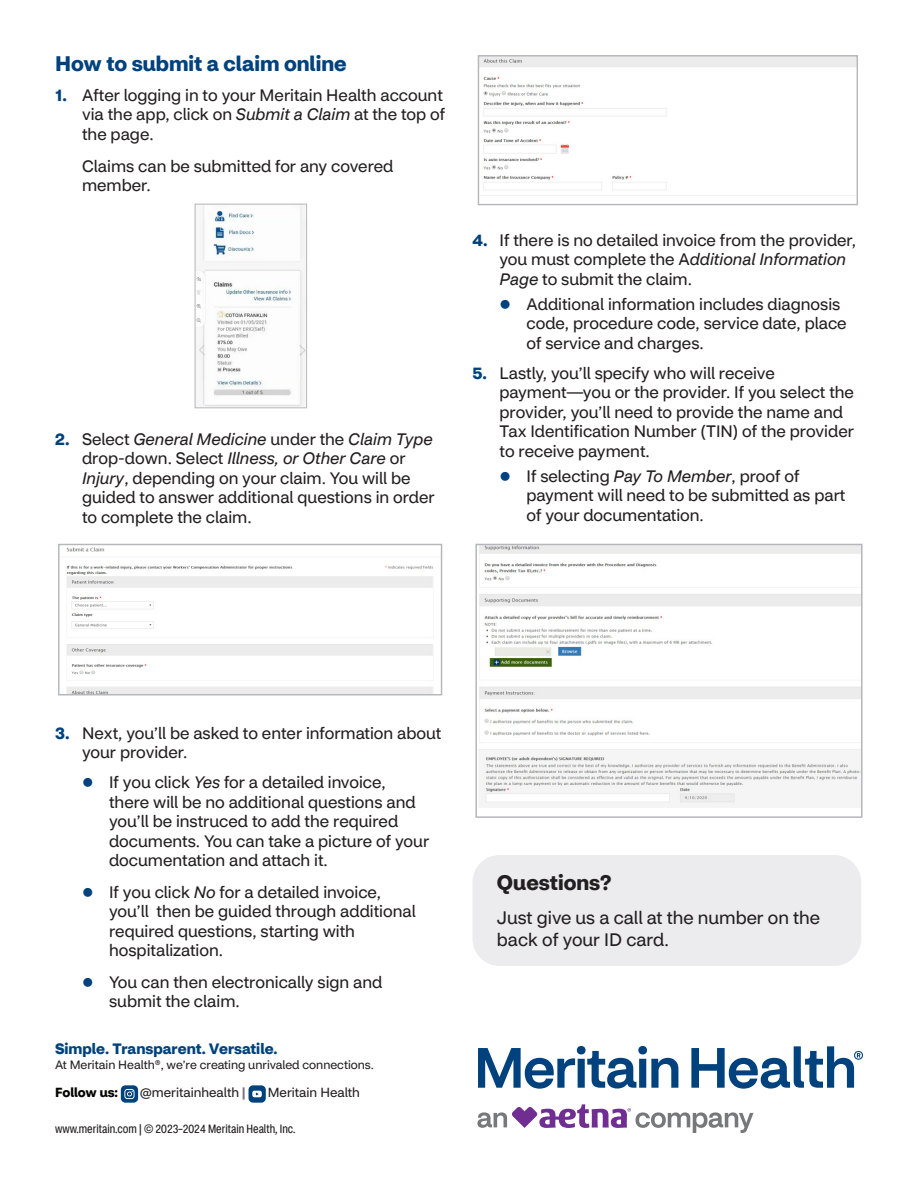
<style>
.page{position:relative;width:918px;height:1188px;background:#fff}
.page>*{position:absolute;margin:0;border:0;box-sizing:border-box;transform-origin:0 0}
.Bullet_-_Gold_Square{font:700 21px "CVS Health Sans";color:#00427d}
.Bullet_-_Gold_Square-2{font:700 21px "CVS Health Sans";color:#231f20}
.Bullet_-_Gold_Square-3{font:18px/21.6px "CVS Health Sans";color:#231f20}
.Bullet_-_Gold_Square-4{font:16.5px/19.5px "CVS Health Sans";color:#231f20}
.t1{font:700 15px "CVS Health Sans";color:#00427d}
.t2{font:13.05px "CVS Health Sans";color:#231f20}
.t3{font:700 13.05px "CVS Health Sans";color:#040503}
.t4{font:12px "CVS Health Sans";color:#231f20}
.t5{font:12px "CVS Health Sans Cd";color:#231f20}
.s1{font-weight:700;color:#00427d}
.s2{font-style:italic}
.s3{font-weight:700;color:#76787b}
</style>
<div class="page">
<svg style="left:478px;top:1046px;width:200px;height:43px"></svg>
<svg style="left:691px;top:1046px;width:172px;height:43px"></svg>
<svg style="left:478px;top:1104px;width:276px;height:29px"></svg>
<div style="left:121px;top:1085px;width:17px;height:18px;background:#00427d;border-radius:5px"></div>
<svg style="left:124px;top:1089px;width:11px;height:10px"></svg>
<div style="left:249px;top:1085px;width:17px;height:18px;background:#00427d;border-radius:5px"></div>
<svg style="left:252px;top:1091px;width:10px;height:6px"></svg>
<div style="left:472px;top:855px;width:389px;height:111px;background:#ececee;border-radius:27px"></div>
<img style="left:197px;top:206px;width:108px;height:200px">
<div style="left:195px;top:204px;width:112px;height:204px;border:1px solid #b6b7bb"></div>
<img style="left:66px;top:547px;width:367px;height:146px">
<div style="left:58px;top:544px;width:384px;height:151px;border:1px solid #b6b7bb"></div>
<img style="left:480px;top:57px;width:376px;height:133px">
<div style="left:478px;top:55px;width:380px;height:150px;border:1px solid #b6b7bb"></div>
<img style="left:479px;top:547px;width:381px;height:259px">
<div style="left:475px;top:544px;width:388px;height:274px;border:2px solid #b6b7bb"></div>
<p class="Bullet_-_Gold_Square" style="left:55px;top:50px;width:293px">How to submit a claim online</p>
<p class="Bullet_-_Gold_Square-4" style="left:82px;top:85px;width:365px;text-indent:-27px"><span class="s1">1.</span> After logging in to your Meritain Health account via the app, click on <span class="s2">Submit a Claim</span> at the top of the page.</p>
<p class="Bullet_-_Gold_Square-4" style="left:82px;top:156px;width:313px">Claims can be submitted for any covered member.</p>
<p class="Bullet_-_Gold_Square-4" style="left:82px;top:429px;width:354px;text-indent:-27px"><span class="s1">2.</span> Select <span class="s2">General Medicine</span> under the <span class="s2">Claim Type </span>drop-down. Select <span class="s2">Illness, or Other Care</span> or <span class="s2">Injury</span>, depending on your claim. You will be guided to answer additional questions in order to complete the claim.</p>
<p class="Bullet_-_Gold_Square-4" style="left:500px;top:230px;width:358px;text-indent:-27px"><span class="s1">4.</span> If there is no detailed invoice from the provider, you must complete the A<span class="s2">dditional Information<br>Page</span> to submit the claim.</p>
<p class="Bullet_-_Gold_Square-4" style="left:526px;top:294px;width:322px">Additional information includes diagnosis code, procedure code, service date, place of service and charges.</p>
<p class="Bullet_-_Gold_Square-4" style="left:500px;top:364px;width:356px;text-indent:-27px"><span class="s1">5.</span> Lastly, you’ll specify who will receive payment—you or the provider. If you select the provider, you’ll need to provide the name and Tax Identification Number (TIN) of the provider to receive payment.</p>
<p class="Bullet_-_Gold_Square-4" style="left:526px;top:466px;width:320px">If selecting <span class="s2">Pay To Member</span>, proof of payment will need to be submitted as part of your documentation.</p>
<p class="Bullet_-_Gold_Square-4" style="left:82px;top:723px;width:361px;text-indent:-27px"><span class="s1">3.</span> Next, you’ll be asked to enter information about your provider.</p>
<p class="Bullet_-_Gold_Square-4" style="left:109px;top:773px;width:322px">If you click <span class="s2">Yes</span> for a detailed invoice, there will be no additional questions and you’ll be instruced to add the required documents. You can take a picture of your documentation and attach it.</p>
<p class="Bullet_-_Gold_Square-4" style="left:109px;top:882px;width:308px">If you click <span class="s2">No</span> for a detailed invoice, you’ll then be guided through additional required questions, starting with hospitalization.</p>
<p class="Bullet_-_Gold_Square-4" style="left:109px;top:972px;width:275px">You can then electronically sign and submit the claim.</p>
<p class="t1" style="left:55px;top:1039px;width:224px">Simple. Transparent. Versatile.</p>
<p class="t4" style="left:55px;top:1058px;width:320px">At Meritain Health®, we’re creating unrivaled connections.</p>
<p class="t3" style="left:55px;top:1084px;width:65px">Follow us:</p>
<p class="t2" style="left:140px;top:1085px;width:107px">@meritainhealth <span class="s3">|</span></p>
<p class="t2" style="left:268px;top:1085px;width:94px">Meritain Health</p>
<p class="t5" style="left:55px;top:1121px;width:242px">www.meritain.com | © 2023–2024 Meritain Health, Inc.</p>
<p class="Bullet_-_Gold_Square-2" style="left:497px;top:869px;width:116px">Questions?</p>
<p class="Bullet_-_Gold_Square-3" style="left:497px;top:907px;width:325px">Just give us a call at the number on the back of your ID card.</p>
</div>
